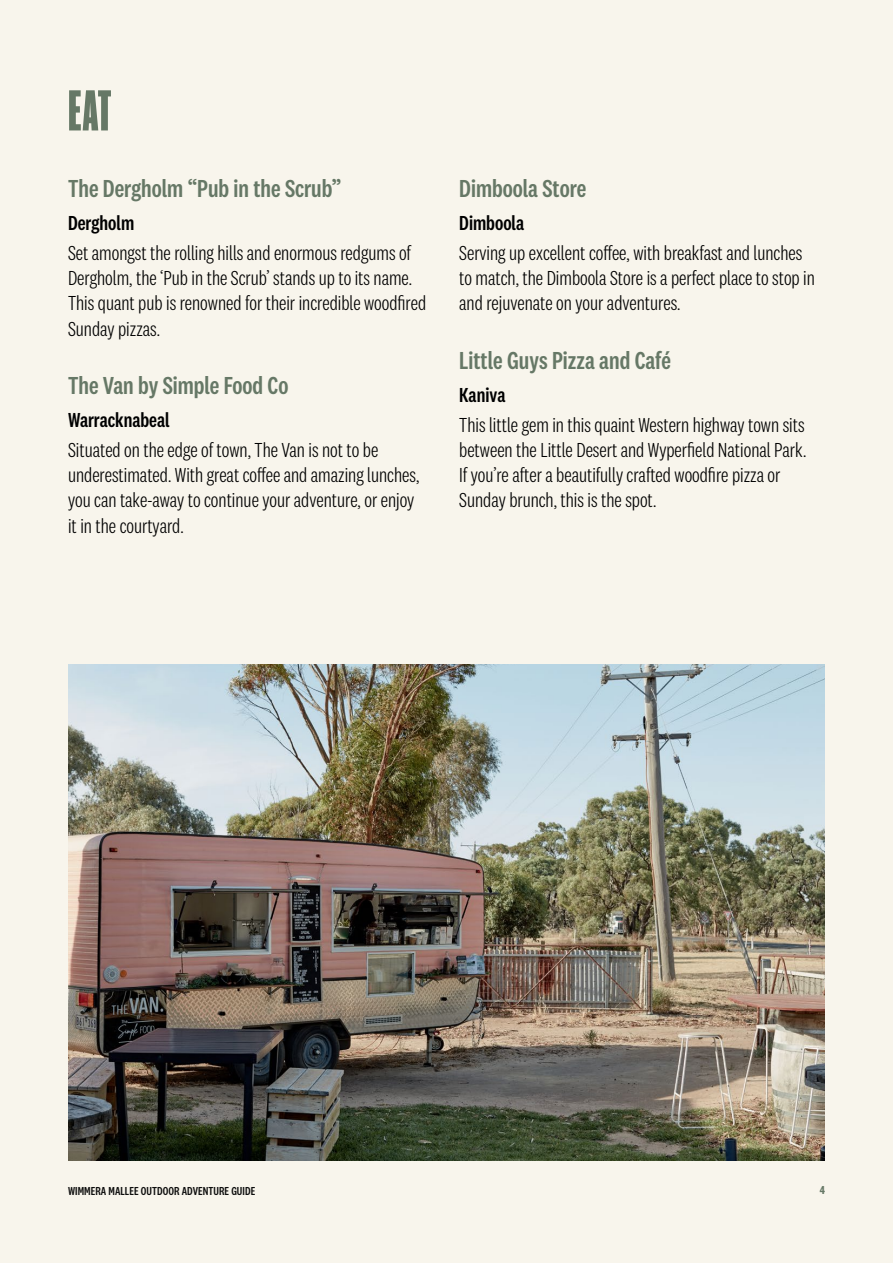
<style>
.page{position:relative;width:893px;height:1263px;background:#f8f5ec}
.page>*{position:absolute;margin:0;border:0;box-sizing:border-box;transform-origin:0 0}
.t1{font:54px "Druk Condensed Super";color:#667866}
.t2{font:500 25.5px "National 2 Condensed";color:#667866}
.t3{font:300 21px/25.2px "National 2 Condensed";color:#000}
.t4{font:500 21px "National 2 Condensed";color:#000}
.t5{font:500 12px "National 2 Condensed";letter-spacing:.005em;color:#0d0d0d}
.t6{font:700 12px "National 2 Condensed";color:#667866}
</style>
<div class="page">
<img style="left:68px;top:664px;width:757px;height:497px">
<h1 class="t1" style="left:69px;top:77px;width:44px">EAT</h1>
<p class="t2" style="left:68px;top:174px;width:275px">The Dergholm “Pub in the Scrub”</p>
<p class="t4" style="left:68px;top:212px;width:68px">Dergholm</p>
<p class="t3" style="left:68px;top:240px;width:360px">Set amongst the rolling hills and enormous redgums of Dergholm, the ‘Pub in the Scrub’ stands up to its name.<br>This quant pub is renowned for their incredible woodfired Sunday pizzas.</p>
<p class="t2" style="left:68px;top:371px;width:222px">The Van by Simple Food Co</p>
<p class="t4" style="left:68px;top:409px;width:103px">Warracknabeal</p>
<p class="t3" style="left:68px;top:437px;width:353px">Situated on the edge of town, The Van is not to be underestimated. With great coffee and amazing lunches, you can take-away to continue your adventure, or enjoy it in the courtyard.</p>
<p class="t2" style="left:459px;top:174px;width:129px">Dimboola Store</p>
<p class="t4" style="left:459px;top:212px;width:66px">Dimboola</p>
<p class="t3" style="left:459px;top:240px;width:357px">Serving up excellent coffee, with breakfast and lunches to match, the Dimboola Store is a perfect place to stop in and rejuvenate on your adventures.</p>
<p class="t2" style="left:459px;top:346px;width:213px">Little Guys Pizza and Café</p>
<p class="t4" style="left:459px;top:384px;width:48px">Kaniva</p>
<p class="t3" style="left:459px;top:412px;width:349px">This little gem in this quaint Western highway town sits between the Little Desert and Wyperfield National Park.<br>If you’re after a beautifully crafted woodfire pizza or Sunday brunch, this is the spot.</p>
<p class="t5" style="left:68px;top:1184px;width:189px">WIMMERA MALLEE OUTDOOR ADVENTURE GUIDE</p>
<p class="t6" style="left:820px;top:1183px;width:7px">4</p>
</div>
